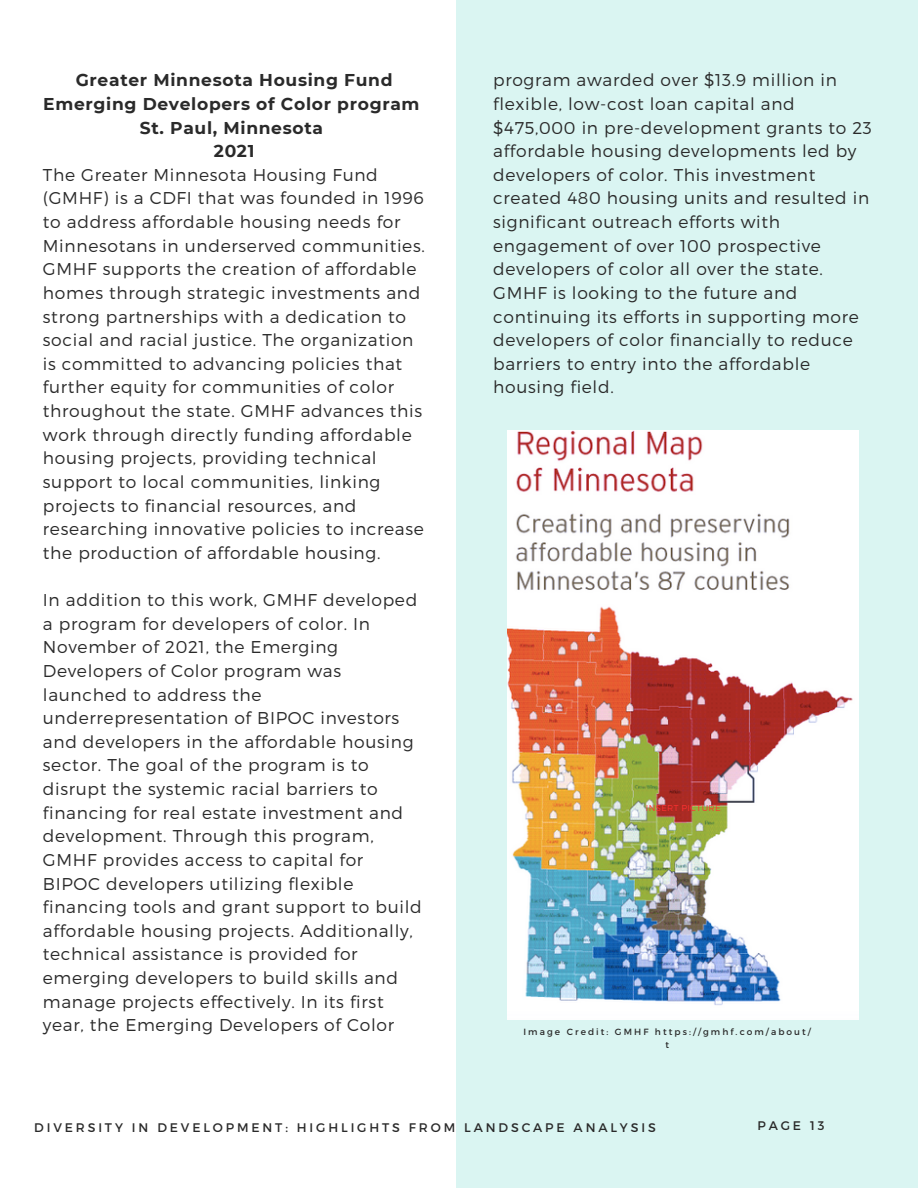
<style>
.page{position:relative;width:918px;height:1188px;background:#fff}
.page>*{position:absolute;margin:0;border:0;box-sizing:border-box;transform-origin:0 0}
.t1{font:300 17.1px/23.7px "Montserrat";letter-spacing:.04em;color:#2a2a2a}
.t2{font:700 17.1px/23.7px "Montserrat";letter-spacing:.04em;color:#2a2a2a;text-align:center}
.t3{font:12.45px "Montserrat";letter-spacing:.23em;color:#2a2a2a}
.t4{font:9px/12.3px "Montserrat";letter-spacing:.23em;color:#2a2a2a;text-align:center}
.t5{font:300 8.55px "Montserrat";letter-spacing:.04em;color:#ff3131}
</style>
<div class="page">
<div style="left:456px;top:0;width:462px;height:1188px;background:#daf5f2"></div>
<img style="left:508px;top:430px;width:351px;height:590px">
<p class="t2" style="left:43px;top:68px;width:378px">Greater Minnesota Housing Fund<br>Emerging Developers of Color program<br>St. Paul, Minnesota<br>2021</p>
<p class="t1" style="left:43px;top:162px;width:383px">The Greater Minnesota Housing Fund (GMHF) is a CDFI that was founded in 1996 to address affordable housing needs for Minnesotans in underserved communities.<br>GMHF supports the creation of affordable homes through strategic investments and strong partnerships with a dedication to social and racial justice. The organization is committed to advancing policies that further equity for communities of color throughout the state. GMHF advances this work through directly funding affordable housing projects, providing technical support to local communities, linking projects to financial resources, and researching innovative policies to increase the production of affordable housing.</p>
<p class="t1" style="left:43px;top:587px;width:380px">In addition to this work, GMHF developed a program for developers of color. In November of 2021, the Emerging Developers of Color program was launched to address the underrepresentation of BIPOC investors and developers in the affordable housing sector. The goal of the program is to disrupt the systemic racial barriers to financing for real estate investment and development. Through this program, GMHF provides access to capital for BIPOC developers utilizing flexible financing tools and grant support to build affordable housing projects. Additionally, technical assistance is provided for emerging developers to build skills and manage projects effectively. In its first year, the Emerging Developers of Color</p>
<p class="t1" style="left:493px;top:68px;width:380px">program awarded over $13.9 million in flexible, low-cost loan capital and $475,000 in pre-development grants to 23 affordable housing developments led by developers of color. This investment created 480 housing units and resulted in significant outreach efforts with engagement of over 100 prospective developers of color all over the state.<br>GMHF is looking to the future and continuing its efforts in supporting more developers of color financially to reduce barriers to entry into the affordable housing field.</p>
<p class="t5" style="left:646px;top:802px;width:76px">INSERT PICTURE</p>
<p class="t4" style="left:524px;top:1026px;width:289px">Image Credit: GMHF https://gmhf.com/about/ t</p>
<p class="t3" style="left:34px;top:1120px;width:623px">DIVERSITY IN DEVELOPMENT: HIGHLIGHTS FROM LANDSCAPE ANALYSIS</p>
<p class="t3" style="left:758px;top:1117px;width:68px">PAGE 13</p>
</div>
